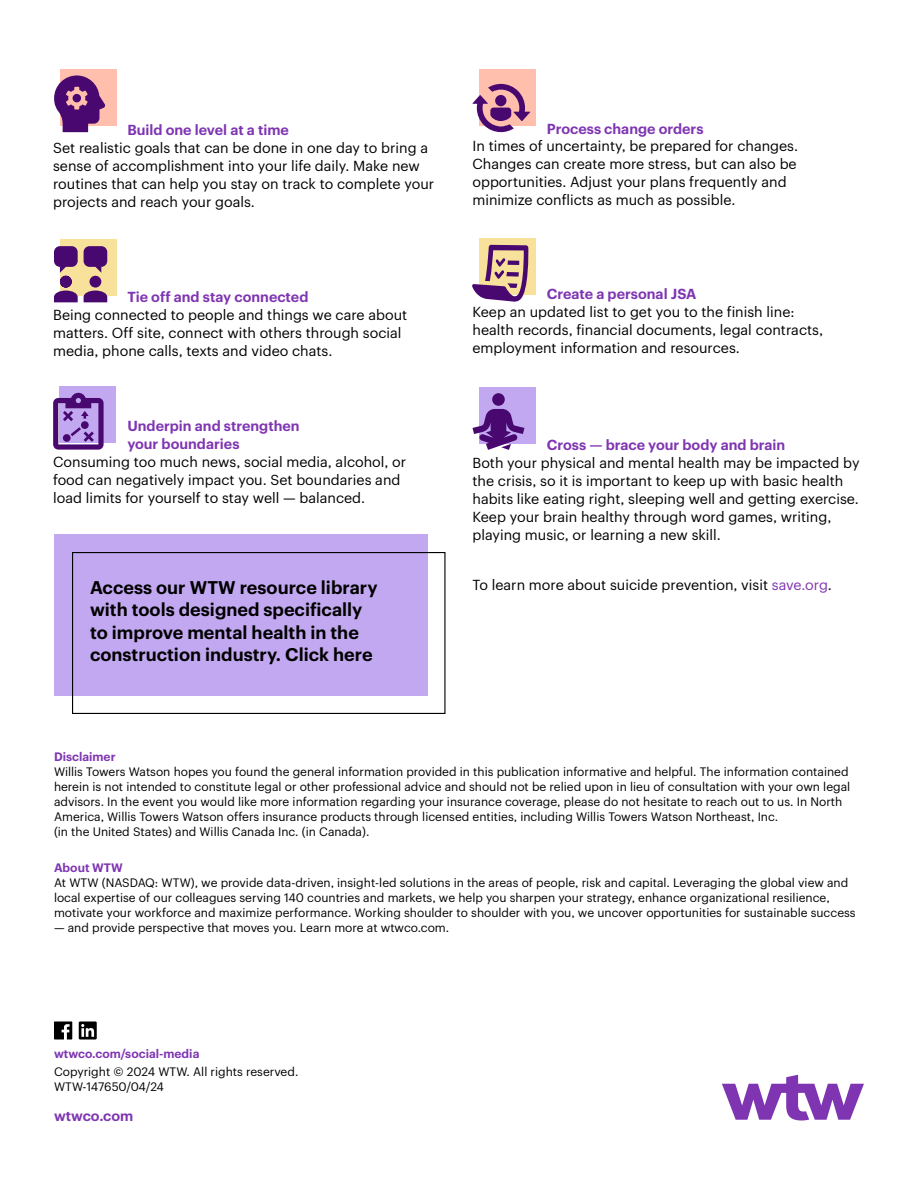
<style>
.page{position:relative;width:918px;height:1188px;background:#fff}
.page>*{position:absolute;margin:0;border:0;box-sizing:border-box;transform-origin:0 0}
.t1{font:600 18px/22.5px "Graphik";color:#000}
.t2{font:14.25px/18px "Graphik";color:#000}
.t3{font:600 14.25px/18px "Graphik";color:#7f35b2}
.t4{font:12px/15px "Graphik";color:#000}
.t5{font:600 12px "Graphik";color:#7f35b2}
.s1{color:#7f35b2}
</style>
<div class="page">
<svg style="left:54px;top:1022px;width:18px;height:18px"></svg>
<svg style="left:79px;top:1022px;width:18px;height:18px"></svg>
<div style="left:54px;top:534px;width:374px;height:162px;background:#c2a8f0"></div>
<div style="left:61px;top:69px;width:56px;height:57px;background:#ffbfac"></div>
<svg style="left:54px;top:75px;width:52px;height:57px"></svg>
<div style="left:73px;top:94px;width:8px;height:8px;background:#48086f;border-radius:50%"></div>
<div style="left:60px;top:239px;width:57px;height:57px;background:#f8e19a"></div>
<svg style="left:54px;top:246px;width:53px;height:56px"></svg>
<div style="left:479px;top:69px;width:57px;height:57px;background:#ffbfac"></div>
<svg style="left:472px;top:84px;width:58px;height:48px"></svg>
<div style="left:479px;top:238px;width:57px;height:57px;background:#f8e19a"></div>
<svg style="left:472px;top:245px;width:57px;height:57px"></svg>
<div style="left:479px;top:387px;width:57px;height:57px;background:#c2a8f0"></div>
<svg style="left:473px;top:393px;width:51px;height:57px"></svg>
<div style="left:60px;top:386px;width:56px;height:57px;background:#c2a8f0"></div>
<svg style="left:53px;top:393px;width:51px;height:56px"></svg>
<svg style="left:722px;top:1075px;width:142px;height:45px"></svg>
<p class="t3" style="left:127px;top:119px;width:163px">Build one level at a time</p>
<p class="t2" style="left:53px;top:137px;width:383px">Set realistic goals that can be done in one day to bring a sense of accomplishment into your life daily. Make new routines that can help you stay on track to complete your projects and reach your goals.</p>
<p class="t3" style="left:127px;top:287px;width:183px">Tie off and stay connected</p>
<p class="t2" style="left:53px;top:305px;width:356px">Being connected to people and things we care about matters. Off site, connect with others through social media, phone calls, texts and video chats.</p>
<p class="t3" style="left:127px;top:416px;width:174px">Underpin and strengthen your boundaries</p>
<p class="t2" style="left:53px;top:452px;width:355px">Consuming too much news, social media, alcohol, or food can negatively impact you. Set boundaries and load limits for yourself to stay well — balanced.</p>
<h1 class="t1" style="left:90px;top:574px;width:289px">Access our WTW resource library with tools designed specifically to improve mental health in the construction industry. Click here</h1>
<p class="t3" style="left:547px;top:118px;width:158px">Process change orders</p>
<p class="t2" style="left:472px;top:136px;width:327px">In times of uncertainty, be prepared for changes.<br>Changes can create more stress, but can also be opportunities. Adjust your plans frequently and minimize conflicts as much as possible.</p>
<p class="t3" style="left:547px;top:284px;width:151px">Create a personal JSA</p>
<p class="t2" style="left:472px;top:302px;width:352px">Keep an updated list to get you to the finish line: health records, financial documents, legal contracts, employment information and resources.</p>
<p class="t3" style="left:547px;top:435px;width:240px">Cross — brace your body and brain</p>
<p class="t2" style="left:472px;top:453px;width:389px">Both your physical and mental health may be impacted by the crisis, so it is important to keep up with basic health habits like eating right, sleeping well and getting exercise.<br>Keep your brain healthy through word games, writing, playing music, or learning a new skill.</p>
<p class="t2" style="left:472px;top:575px;width:361px">To learn more about suicide prevention, visit <span class="s1">save.org</span>.</p>
<p class="t5" style="left:54px;top:747px;width:63px">Disclaimer</p>
<p class="t4" style="left:54px;top:763px;width:798px">Willis Towers Watson hopes you found the general information provided in this publication informative and helpful. The information contained herein is not intended to constitute legal or other professional advice and should not be relied upon in lieu of consultation with your own legal advisors. In the event you would like more information regarding your insurance coverage, please do not hesitate to reach out to us. In North America, Willis Towers Watson offers insurance products through licensed entities, including Willis Towers Watson Northeast, Inc.<br>(in the United States) and Willis Canada Inc. (in Canada).</p>
<p class="t5" style="left:54px;top:858px;width:70px">About WTW</p>
<p class="t4" style="left:54px;top:874px;width:803px">At WTW (NASDAQ: WTW), we provide data-driven, insight-led solutions in the areas of people, risk and capital. Leveraging the global view and local expertise of our colleagues serving 140 countries and markets, we help you sharpen your strategy, enhance organizational resilience, motivate your workforce and maximize performance. Working shoulder to shoulder with you, we uncover opportunities for sustainable success</p>
<p class="t4" style="left:54px;top:919px;width:397px">— and provide perspective that moves you. Learn more at wtwco.com.</p>
<p class="t5" style="left:54px;top:1044px;width:147px">wtwco.com/social-media</p>
<p class="t4" style="left:54px;top:1063px;width:246px">Copyright © 2024 WTW. All rights reserved.<br>WTW-147650/04/24</p>
<p class="t3" style="left:54px;top:1105px;width:81px">wtwco.com</p>
</div>
